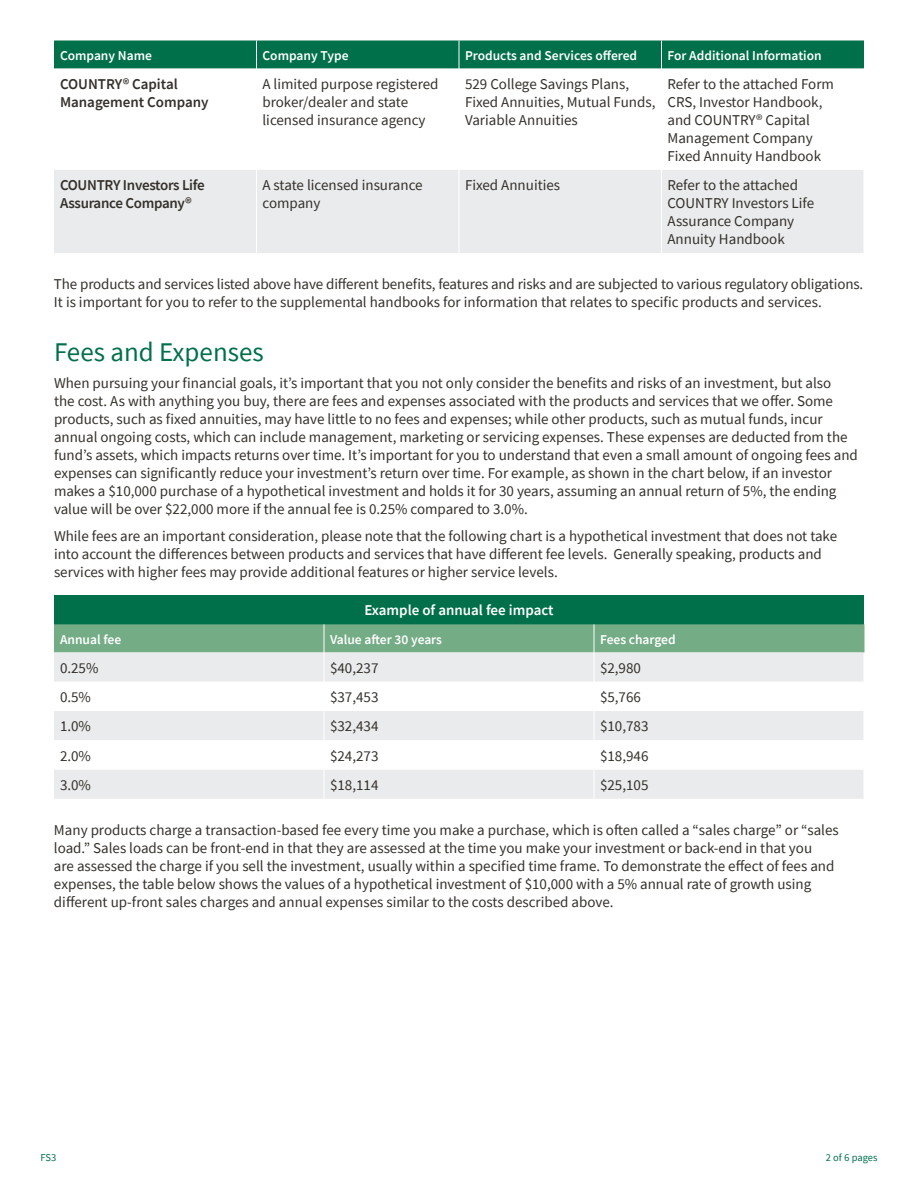
<style>
.page{position:relative;width:918px;height:1188px;background:#fff}
.page>*{position:absolute;margin:0;border:0;box-sizing:border-box;transform-origin:0 0}
.t1{font:27px "Source Sans Pro";color:#00704a}
.t2{font:15px/18px "Source Sans Pro";color:#34302b}
.t3{font:600 15px/18px "Source Sans Pro";letter-spacing:-.02em;color:#34302b}
.t4{font:600 15px/18px "Source Sans Pro";color:#34302b}
.t5{font:600 15px "Source Sans Pro";color:#fff}
.t6{font:600 13.5px "Source Sans Pro";color:#fff}
.t7{font:10.5px "Source Sans Pro";color:#00704a}
</style>
<div class="page">
<div style="left:54px;top:170px;width:810px;height:83px;background:#eaebec"></div>
<svg style="left:54px;top:40px;width:810px;height:29px;background:#0a7551"></svg>
<hr style="left:256px;top:170px;width:1px;height:83px;background:#fff">
<hr style="left:459px;top:170px;width:1px;height:83px;background:#fff">
<hr style="left:661px;top:170px;width:1px;height:83px;background:#fff">
<div style="left:54px;top:595px;width:810px;height:29px;background:#00704a"></div>
<div style="left:54px;top:652px;width:810px;height:147px;background:#eaebec"></div>
<svg style="left:54px;top:682px;width:810px;height:88px"></svg>
<hr style="left:324px;top:652px;width:1px;height:30px;background:#fff">
<hr style="left:594px;top:652px;width:1px;height:30px;background:#fff">
<svg style="left:324px;top:682px;width:1px;height:58px"></svg>
<svg style="left:594px;top:682px;width:1px;height:58px"></svg>
<hr style="left:324px;top:740px;width:1px;height:30px;background:#fff">
<hr style="left:594px;top:740px;width:1px;height:30px;background:#fff">
<svg style="left:324px;top:770px;width:1px;height:29px"></svg>
<svg style="left:594px;top:770px;width:1px;height:29px"></svg>
<div style="left:54px;top:624px;width:811px;height:28px;background:#74ac86"></div>
<p class="t6" style="left:60px;top:46px;width:93px">Company Name</p>
<p class="t6" style="left:262px;top:46px;width:88px">Company Type</p>
<p class="t6" style="left:465px;top:46px;width:174px">Products and Services offered</p>
<p class="t6" style="left:668px;top:46px;width:156px">For Additional Information</p>
<p class="t4" style="left:60px;top:75px;width:150px">COUNTRY® Capital<br>Management Company</p>
<p class="t2" style="left:262px;top:75px;width:177px">A limited purpose registered broker/dealer and state licensed insurance agency</p>
<p class="t2" style="left:465px;top:75px;width:192px">529 College Savings Plans,<br>Fixed Annuities, Mutual Funds,<br>Variable Annuities</p>
<p class="t2" style="left:668px;top:75px;width:168px">Refer to the attached Form<br>CRS, Investor Handbook, and COUNTRY® Capital<br>Management Company<br>Fixed Annuity Handbook</p>
<p class="t3" style="left:60px;top:176px;width:146px">COUNTRY Investors Life<br>Assurance Company®</p>
<p class="t2" style="left:262px;top:176px;width:162px">A state licensed insurance company</p>
<p class="t2" style="left:465px;top:176px;width:97px">Fixed Annuities</p>
<p class="t2" style="left:668px;top:176px;width:148px">Refer to the attached<br>COUNTRY Investors Life<br>Assurance Company<br>Annuity Handbook</p>
<p class="t2" style="left:54px;top:275px;width:811px">The products and services listed above have different benefits, features and risks and are subjected to various regulatory obligations.<br>It is important for you to refer to the supplemental handbooks for information that relates to specific products and services.</p>
<h1 class="t1" style="left:54px;top:335px;width:211px">Fees and Expenses</h1>
<p class="t2" style="left:54px;top:374px;width:805px">When pursuing your financial goals, it’s important that you not only consider the benefits and risks of an investment, but also<br>the cost. As with anything you buy, there are fees and expenses associated with the products and services that we offer. Some products, such as fixed annuities, may have little to no fees and expenses; while other products, such as mutual funds, incur annual ongoing costs, which can include management, marketing or servicing expenses. These expenses are deducted from the fund’s assets, which impacts returns over time. It’s important for you to understand that even a small amount of ongoing fees and expenses can significantly reduce your investment’s return over time. For example, as shown in the chart below, if an investor makes a $10,000 purchase of a hypothetical investment and holds it for 30 years, assuming an annual return of 5%, the ending value will be over $22,000 more if the annual fee is 0.25% compared to 3.0%.</p>
<p class="t2" style="left:54px;top:527px;width:785px">While fees are an important consideration, please note that the following chart is a hypothetical investment that does not take into account the differences between products and services that have different fee levels. Generally speaking, products and services with higher fees may provide additional features or higher service levels.</p>
<p class="t5" style="left:364px;top:601px;width:191px">Example of annual fee impact</p>
<p class="t6" style="left:60px;top:630px;width:63px">Annual fee</p>
<p class="t6" style="left:330px;top:630px;width:114px">Value after 30 years</p>
<p class="t6" style="left:600px;top:630px;width:77px">Fees charged</p>
<p class="t2" style="left:60px;top:659px;width:40px">0.25%</p>
<p class="t2" style="left:330px;top:659px;width:50px">$40,237</p>
<p class="t2" style="left:600px;top:659px;width:43px">$2,980</p>
<p class="t2" style="left:60px;top:688px;width:33px">0.5%</p>
<p class="t2" style="left:330px;top:688px;width:50px">$37,453</p>
<p class="t2" style="left:600px;top:688px;width:43px">$5,766</p>
<p class="t2" style="left:60px;top:717px;width:33px">1.0%</p>
<p class="t2" style="left:330px;top:717px;width:50px">$32,434</p>
<p class="t2" style="left:600px;top:717px;width:50px">$10,783</p>
<p class="t2" style="left:60px;top:746px;width:33px">2.0%</p>
<p class="t2" style="left:330px;top:746px;width:50px">$24,273</p>
<p class="t2" style="left:600px;top:746px;width:50px">$18,946</p>
<p class="t2" style="left:60px;top:776px;width:33px">3.0%</p>
<p class="t2" style="left:330px;top:776px;width:50px">$18,114</p>
<p class="t2" style="left:600px;top:776px;width:50px">$25,105</p>
<p class="t2" style="left:54px;top:821px;width:786px">Many products charge a transaction-based fee every time you make a purchase, which is often called a “sales charge” or “sales load.” Sales loads can be front-end in that they are assessed at the time you make your investment or back-end in that you<br>are assessed the charge if you sell the investment, usually within a specified time frame. To demonstrate the effect of fees and expenses, the table below shows the values of a hypothetical investment of $10,000 with a 5% annual rate of growth using different up-front sales charges and annual expenses similar to the costs described above.</p>
<p class="t7" style="left:40px;top:1151px;width:17px">FS3</p>
<p class="t7" style="left:826px;top:1151px;width:53px">2 of 6 pages</p>
</div>
